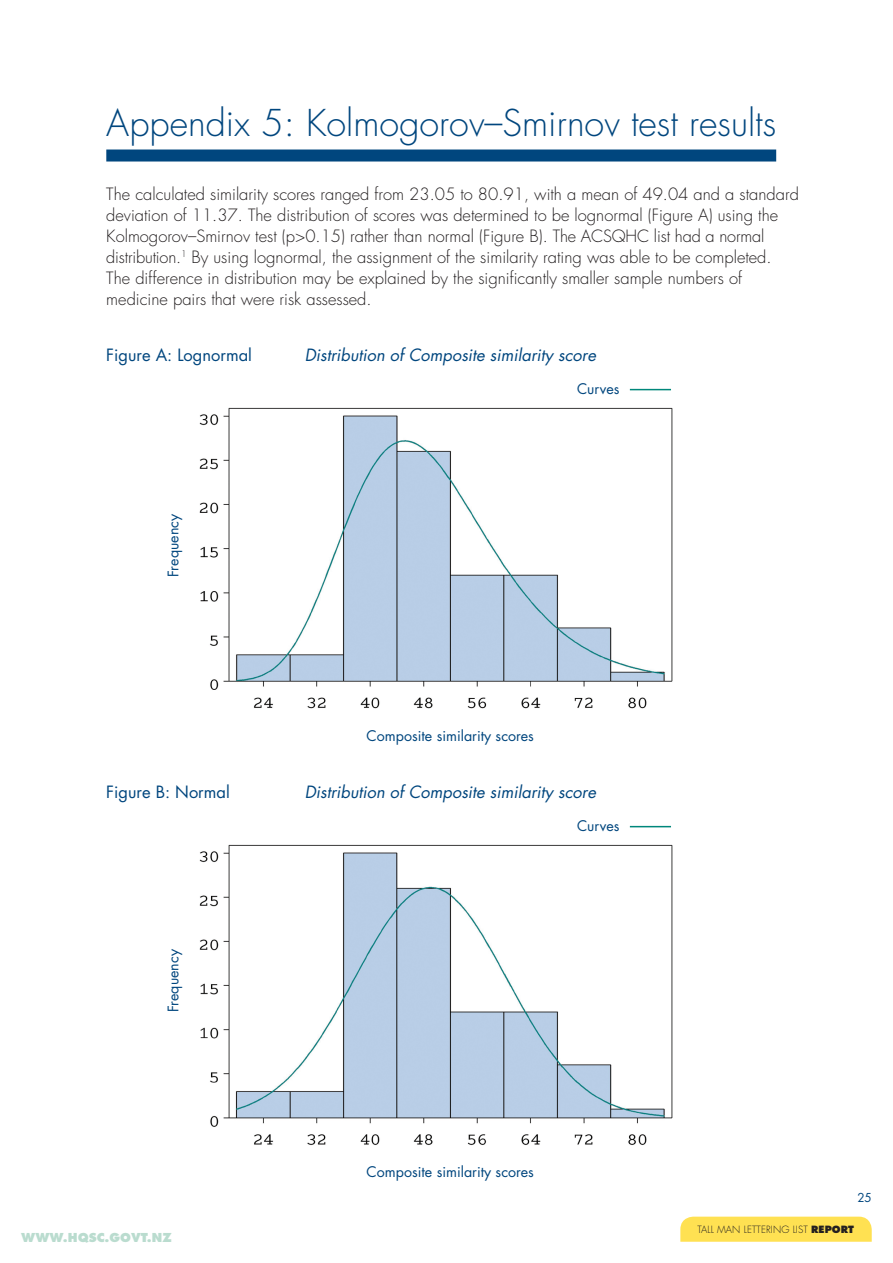
<style>
.page{position:relative;width:893px;height:1263px;background:#fff}
.page>*{position:absolute;margin:0;border:0;box-sizing:border-box;transform-origin:0 0}
.Heading{font:300 36px "Futura Std";color:#00467e}
.Bodycopy{font:300 16.5px/21px "Futura Std";color:#231f20}
.Sub_Sub_Head{font:italic 16.5px "Futura Std";color:#00467e}
.Sub_Sub_Head-2{font:16.5px "Futura Std";color:#00467e}
.Sub_Sub_Head-3{font:14.25px "Futura Std";color:#00467e}
.t1{font:800 12px "Futura Std";color:#badccf}
.t2{font:12px "Futura Std";color:#00467e}
.t3{font:300 9.75px "Futura Std";letter-spacing:.01em;color:#231f20}
.s1{font-weight:800}
</style>
<div class="page">
<svg style="left:680px;top:1216px;width:192px;height:26px;background:#ffe25a"></svg>
<div style="left:106px;top:149px;width:670px;height:12px;background:#00467e"></div>
<img style="left:199px;top:844px;width:474px;height:301px">
<hr style="left:630px;top:826px;width:41px;height:1px;background:#00877b">
<img style="left:199px;top:407px;width:474px;height:302px">
<hr style="left:630px;top:389px;width:41px;height:1px;background:#00877b">
<p class="Heading" style="left:106px;top:101px;width:671px">Appendix 5: Kolmogorov–Smirnov test results</p>
<p class="Bodycopy" style="left:106px;top:183px;width:694px">The calculated similarity scores ranged from 23.05 to 80.91, with a mean of 49.04 and a standard deviation of 11.37. The distribution of scores was determined to be lognormal (Figure A) using the Kolmogorov–Smirnov test (p&gt;0.15) rather than normal (Figure B). The ACSQHC list had a normal distribution.<sup>1</sup> By using lognormal, the assignment of the similarity rating was able to be completed.<br>The difference in distribution may be explained by the significantly smaller sample numbers of medicine pairs that were risk assessed.</p>
<p class="Sub_Sub_Head-2" style="left:106px;top:344px;width:147px">Figure A: Lognormal</p>
<p class="Sub_Sub_Head" style="left:305px;top:344px;width:293px">Distribution of Composite similarity score</p>
<p class="Sub_Sub_Head-3" style="left:577px;top:379px;width:44px">Curves</p>
<p class="Sub_Sub_Head-3" style="left:164px;top:577px;width:65px;rotate:-90deg">Frequency</p>
<p class="Sub_Sub_Head-3" style="left:367px;top:727px;width:169px">Composite similarity scores</p>
<p class="Sub_Sub_Head-2" style="left:106px;top:781px;width:125px">Figure B: Normal</p>
<p class="Sub_Sub_Head" style="left:305px;top:781px;width:293px">Distribution of Composite similarity score</p>
<p class="Sub_Sub_Head-3" style="left:577px;top:816px;width:44px">Curves</p>
<p class="Sub_Sub_Head-3" style="left:164px;top:1012px;width:65px;rotate:-90deg">Frequency</p>
<p class="t1" style="left:21px;top:1229px;width:152px">WWW.HQSC.GOVT.NZ</p>
<p class="Sub_Sub_Head-3" style="left:367px;top:1163px;width:169px">Composite similarity scores</p>
<p class="t2" style="left:857px;top:1190px;width:16px">25</p>
<p class="t3" style="left:697px;top:1224px;width:158px">TALL MAN LETTERING LIST <span class="s1">REPORT</span></p>
</div>
